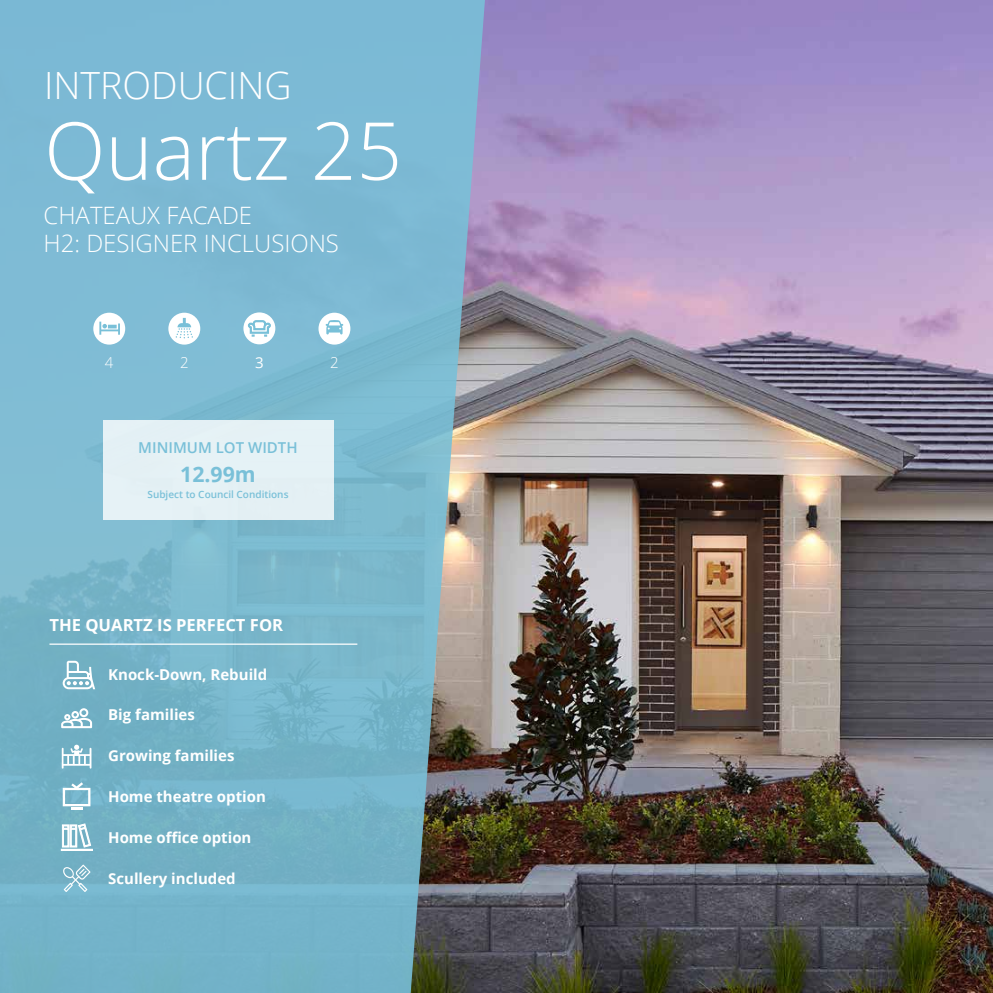
<style>
.page{position:relative;width:993px;height:993px;background:#fff}
.page>*{position:absolute;margin:0;border:0;box-sizing:border-box;transform-origin:0 0}
.t1{font:300 80px "Open Sans";color:#fff}
.t2{font:300 37.5px "Open Sans";color:#fff}
.t3{font:300 23.88px/28.8px "Open Sans";color:#fff}
.t4{font:700 21.25px "Open Sans";color:#79c0d8}
.t5{font:700 16.62px "Open Sans";color:#fff}
.t6{font:700 15px "Open Sans";color:#fff}
.t7{font:600 15px "Open Sans";color:#79c0d8}
.t8{font:300 15px "Open Sans";color:#fff}
.t9{font:15px "Open Sans";color:#fff}
.t10{font:600 10px "Open Sans";color:#79c0d8}
</style>
<div class="page">
<img style="left:495px;top:0;width:497px;height:992px">
<svg style="left:0;top:0;width:495px;height:992px;background:#7bb1c6"></svg>
<hr style="left:49px;top:643px;width:308px;height:1px;background:#fff">
<div style="left:93px;top:312px;width:32px;height:32px;background:#fff;border-radius:50%"></div>
<svg style="left:99px;top:321px;width:21px;height:13px"></svg>
<div style="left:168px;top:312px;width:32px;height:32px;background:#fff;border-radius:50%"></div>
<svg style="left:175px;top:318px;width:18px;height:20px"></svg>
<div style="left:318px;top:312px;width:32px;height:32px;background:#fff;border-radius:50%"></div>
<svg style="left:325px;top:320px;width:18px;height:14px"></svg>
<div style="left:103px;top:420px;width:230px;height:99px;background:#e5f1f5"></div>
<svg style="left:61px;top:708px;width:31px;height:20px"></svg>
<svg style="left:63px;top:782px;width:27px;height:27px"></svg>
<svg style="left:62px;top:744px;width:29px;height:24px"></svg>
<svg style="left:62px;top:823px;width:29px;height:24px"></svg>
<div style="left:61px;top:848px;width:31px;height:2px;border:1px solid #fff"></div>
<svg style="left:63px;top:864px;width:27px;height:27px"></svg>
<svg style="left:63px;top:660px;width:32px;height:29px"></svg>
<div style="left:243px;top:312px;width:32px;height:32px;background:#fff;border-radius:50%"></div>
<svg style="left:247px;top:320px;width:24px;height:16px"></svg>
<h2 class="t2" style="left:44px;top:60px;width:249px">INTRODUCING</h2>
<h1 class="t1" style="left:44px;top:96px;width:359px">Quartz 25</h1>
<h3 class="t3" style="left:44px;top:200px;width:297px">CHATEAUX FACADE<br>H2: DESIGNER INCLUSIONS</h3>
<p class="t8" style="left:105px;top:352px;width:10px">4</p>
<p class="t8" style="left:180px;top:352px;width:10px">2</p>
<p class="t8" style="left:330px;top:352px;width:10px">2</p>
<p class="t9" style="left:255px;top:352px;width:10px">3</p>
<p class="t7" style="left:138px;top:437px;width:161px">MINIMUM LOT WIDTH</p>
<p class="t10" style="left:147px;top:487px;width:142px">Subject to Council Conditions</p>
<h3 class="t4" style="left:180px;top:459px;width:77px">12.99m</h3>
<p class="t5" style="left:49px;top:613px;width:235px">THE QUARTZ IS PERFECT FOR</p>
<p class="t6" style="left:108px;top:663px;width:161px">Knock-Down, Rebuild</p>
<p class="t6" style="left:108px;top:704px;width:88px">Big families</p>
<p class="t6" style="left:108px;top:745px;width:128px">Growing families</p>
<p class="t6" style="left:108px;top:785px;width:159px">Home theatre option</p>
<p class="t6" style="left:108px;top:826px;width:145px">Home office option</p>
<p class="t6" style="left:108px;top:867px;width:129px">Scullery included</p>
</div>
